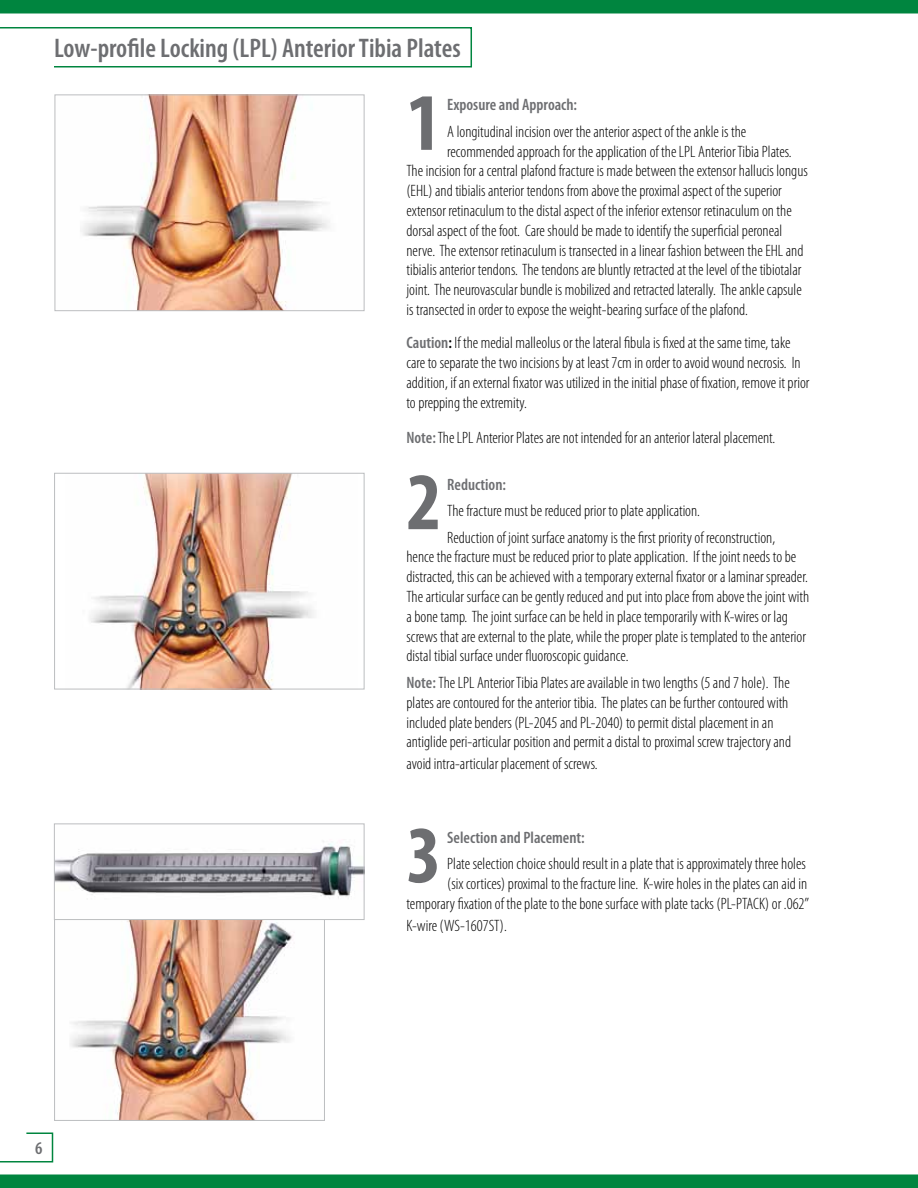
<style>
.page{position:relative;width:918px;height:1188px;background:#fff}
.page>*{position:absolute;margin:0;border:0;box-sizing:border-box;transform-origin:0 0}
.t1{font:700 condensed 82.05px "Myriad Pro";color:#6d6e71}
.t2{font:600 condensed 27px "Myriad Pro";color:#6d6e71}
.t3{font:600 condensed 18px "Myriad Pro";color:#6d6e71}
.t4{font:300 condensed 16.5px/19.8px "Myriad Pro";color:#000}
.t5{font:600 condensed 16.5px "Myriad Pro";color:#6d6e71}
.s1{font-weight:600;color:#6d6e71}
.s2{font-weight:600}
</style>
<div class="page">
<svg style="left:0;top:1174px;width:918px;height:14px;background:#098945"></svg>
<svg style="left:0;top:0;width:918px;height:14px;background:#098945"></svg>
<svg style="left:0;top:1132px;width:54px;height:31px"></svg>
<img style="left:90px;top:475px;width:224px;height:212px">
<div style="left:54px;top:473px;width:310px;height:216px;border:1px solid #bcbec0"></div>
<img style="left:70px;top:920px;width:223px;height:199px">
<div style="left:54px;top:881px;width:271px;height:240px;border:1px solid #bcbec0"></div>
<img style="left:80px;top:96px;width:250px;height:213px">
<div style="left:55px;top:94px;width:309px;height:217px;border:1px solid #bcbec0"></div>
<img style="left:56px;top:841px;width:306px;height:77px">
<div style="left:54px;top:824px;width:310px;height:96px;border:1px solid #bcbec0"></div>
<svg style="left:0;top:27px;width:472px;height:41px"></svg>
<h2 class="t2" style="left:54px;top:33px;width:408px">Low-profile Locking (LPL) Anterior Tibia Plates</h2>
<h1 class="t1" style="left:406px;top:71px;width:36px">1</h1>
<p class="t5" style="left:447px;top:96px;width:131px">Exposure and Approach:</p>
<p class="t4" style="left:447px;top:122px;width:301px">A longitudinal incision over the anterior aspect of the ankle is the</p>
<p class="t4" style="left:447px;top:142px;width:346px">recommended approach for the application of the LPL Anterior Tibia Plates.</p>
<p class="t4" style="left:406px;top:161px;width:403px">The incision for a central plafond fracture is made between the extensor hallucis longus</p>
<p class="t4" style="left:406px;top:181px;width:377px">(EHL) and tibialis anterior tendons from above the proximal aspect of the superior</p>
<p class="t4" style="left:406px;top:201px;width:387px">extensor retinaculum to the distal aspect of the inferior extensor retinaculum on the</p>
<p class="t4" style="left:406px;top:221px;width:377px">dorsal aspect of the foot. Care should be made to identify the superficial peroneal</p>
<p class="t4" style="left:406px;top:241px;width:398px">nerve. The extensor retinaculum is transected in a linear fashion between the EHL and</p>
<p class="t4" style="left:406px;top:260px;width:396px">tibialis anterior tendons. The tendons are bluntly retracted at the level of the tibiotalar</p>
<p class="t4" style="left:406px;top:280px;width:397px">joint. The neurovascular bundle is mobilized and retracted laterally. The ankle capsule</p>
<p class="t4" style="left:406px;top:300px;width:343px">is transected in order to expose the weight-bearing surface of the plafond.</p>
<p class="t4" style="left:406px;top:333px;width:404px"><span class="s1">Caution</span><span class="s2">:</span> If the medial malleolus or the lateral fibula is fixed at the same time, take care to separate the two incisions by at least 7cm in order to avoid wound necrosis. In addition, if an external fixator was utilized in the initial phase of fixation, remove it prior to prepping the extremity.</p>
<p class="t4" style="left:406px;top:428px;width:370px"><span class="s1">Note:</span> The LPL Anterior Plates are not intended for an anterior lateral placement.</p>
<h1 class="t1" style="left:406px;top:451px;width:36px">2</h1>
<p class="t5" style="left:447px;top:475px;width:60px">Reduction:</p>
<p class="t4" style="left:447px;top:498px;width:329px;line-height:26.5px">The fracture must be reduced prior to plate application.<br>Reduction of joint surface anatomy is the first priority of reconstruction,</p>
<p class="t4" style="left:406px;top:548px;width:404px">hence the fracture must be reduced prior to plate application. If the joint needs to be distracted, this can be achieved with a temporary external fixator or a laminar spreader.<br>The articular surface can be gently reduced and put into place from above the joint with a bone tamp. The joint surface can be held in place temporarily with K-wires or lag screws that are external to the plate, while the proper plate is templated to the anterior distal tibial surface under fluoroscopic guidance.</p>
<p class="t4" style="left:406px;top:673px;width:386px"><span class="s1">Note:</span> The LPL Anterior Tibia Plates are available in two lengths (5 and 7 hole). The plates are contoured for the anterior tibia. The plates can be further contoured with included plate benders (PL-2045 and PL-2040) to permit distal placement in an antiglide peri-articular position and permit a distal to proximal screw trajectory and</p>
<p class="t4" style="left:406px;top:754px;width:193px">avoid intra-articular placement of screws.</p>
<h1 class="t1" style="left:406px;top:804px;width:36px">3</h1>
<p class="t5" style="left:447px;top:828px;width:139px">Selection and Placement:</p>
<p class="t4" style="left:406px;top:854px;width:404px;text-align:right">Plate selection choice should result in a plate that is approximately three holes<br>(six cortices) proximal to the fracture line. K-wire holes in the plates can aid in temporary fixation of the plate to the bone surface with plate tacks (PL-PTACK) or .062”</p>
<p class="t4" style="left:406px;top:916px;width:102px">K-wire (WS-1607ST).</p>
<p class="t3" style="left:35px;top:1138px;width:9px">6</p>
</div>
